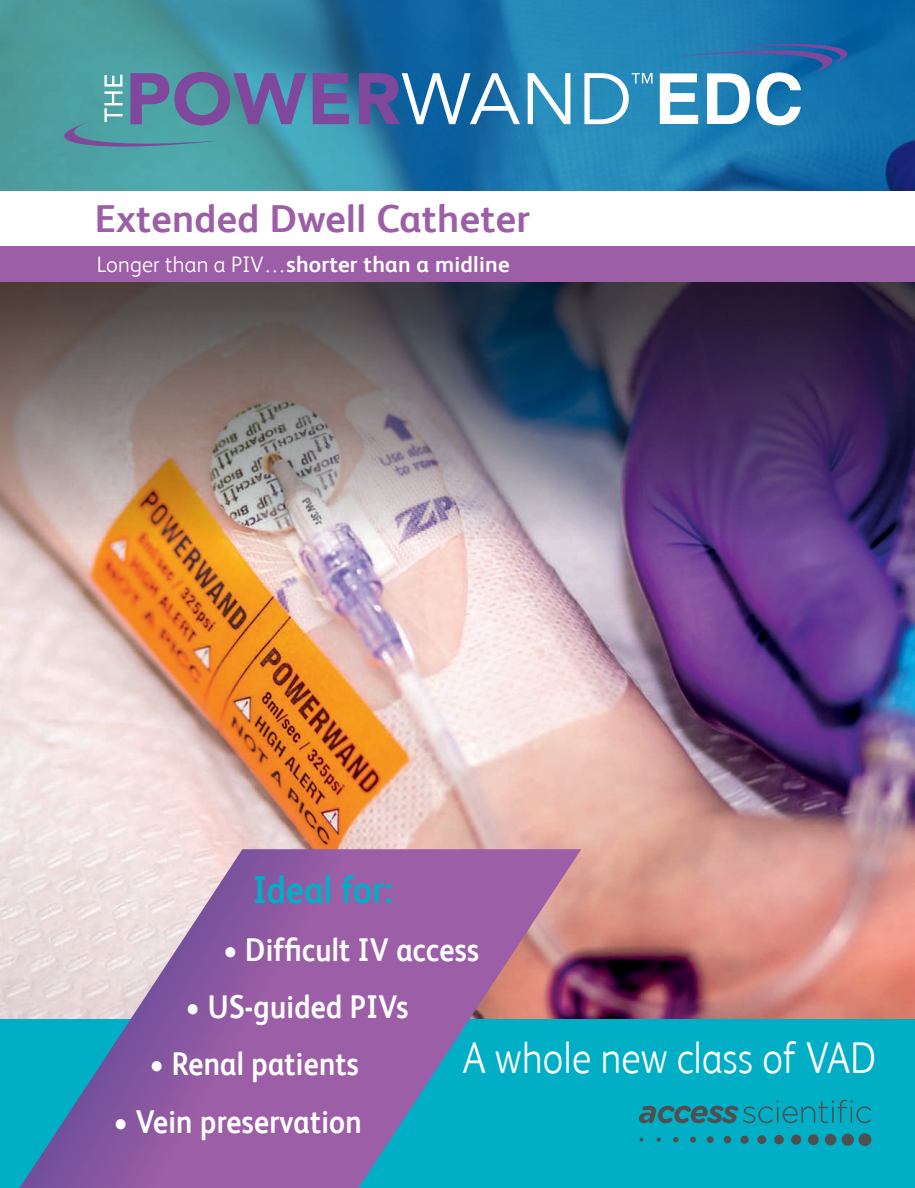
<style>
.page{position:relative;width:915px;height:1188px;background:#fff}
.page>*{position:absolute;margin:0;border:0;box-sizing:border-box;transform-origin:0 0}
.t1{font:300 44.7px "FS Albert";letter-spacing:.01em;color:#fff;scale:.88 1}
.t2{font:700 39px "FS Albert";letter-spacing:.01em;color:#9c5ea6}
.t3{font:700 39px "FS Albert";letter-spacing:.01em;color:#00aec5;scale:.88 1}
.t4{font:700 33px "FS Albert";letter-spacing:.01em;color:#fff;scale:.88 1}
.t5{font:700 22.5px "FS Albert";letter-spacing:.01em;color:#fff}
.s1{font-weight:300}
</style>
<div class="page">
<img style="left:0;top:539px;width:914px;height:480px">
<img style="left:0;top:282px;width:914px;height:257px">
<svg style="left:0;top:0;width:914px;height:191px"></svg>
<div style="left:0;top:246px;width:914px;height:36px;background:#9c5ea6"></div>
<div style="left:0;top:1019px;width:914px;height:169px;background:#00aec5"></div>
<svg style="left:312px;top:73px;width:37px;height:51px"></svg>
<svg style="left:359px;top:73px;width:161px;height:51px"></svg>
<svg style="left:527px;top:73px;width:43px;height:51px"></svg>
<svg style="left:64px;top:72px;width:242px;height:78px"></svg>
<svg style="left:584px;top:73px;width:68px;height:51px"></svg>
<svg style="left:659px;top:41px;width:188px;height:84px"></svg>
<svg style="left:10px;top:849px;width:571px;height:339px"></svg>
<div style="left:858px;top:1133px;width:13px;height:13px;background:#504f50;border-radius:50%"></div>
<div style="left:841px;top:1133px;width:12px;height:13px;background:#504f50;border-radius:50%"></div>
<div style="left:824px;top:1134px;width:12px;height:11px;background:#504f50;border-radius:50%"></div>
<div style="left:807px;top:1134px;width:11px;height:11px;background:#504f50;border-radius:50%"></div>
<div style="left:791px;top:1134px;width:10px;height:11px;background:#504f50;border-radius:50%"></div>
<div style="left:774px;top:1135px;width:9px;height:9px;background:#504f50;border-radius:50%"></div>
<div style="left:757px;top:1135px;width:9px;height:9px;background:#504f50;border-radius:50%"></div>
<div style="left:740px;top:1135px;width:8px;height:9px;background:#504f50;border-radius:50%"></div>
<div style="left:723px;top:1136px;width:8px;height:7px;background:#504f50;border-radius:50%"></div>
<div style="left:706px;top:1136px;width:7px;height:7px;background:#504f50;border-radius:50%"></div>
<div style="left:690px;top:1136px;width:6px;height:7px;background:#504f50;border-radius:50%"></div>
<svg style="left:673px;top:1137px;width:5px;height:5px"></svg>
<svg style="left:656px;top:1137px;width:4px;height:5px"></svg>
<svg style="left:639px;top:1100px;width:231px;height:23px"></svg>
<p class="t2" style="left:95px;top:196px;width:436px">Extended Dwell Catheter</p>
<p class="t5" style="left:97px;top:251px;width:414px"><span class="s1">Longer than a PIV…</span>shorter than a midline</p>
<p class="t3" style="left:253px;top:867px;width:160px">Ideal for:</p>
<p class="t4" style="left:223px;top:930px;width:292px">• Difficult IV access</p>
<p class="t4" style="left:185px;top:987px;width:255px">• US-guided PIVs</p>
<p class="t4" style="left:149px;top:1045px;width:239px">• Renal patients</p>
<p class="t4" style="left:113px;top:1102px;width:284px">• Vein preservation</p>
<h1 class="t1" style="left:463px;top:1032px;width:471px">A whole new class of VAD</h1>
</div>
